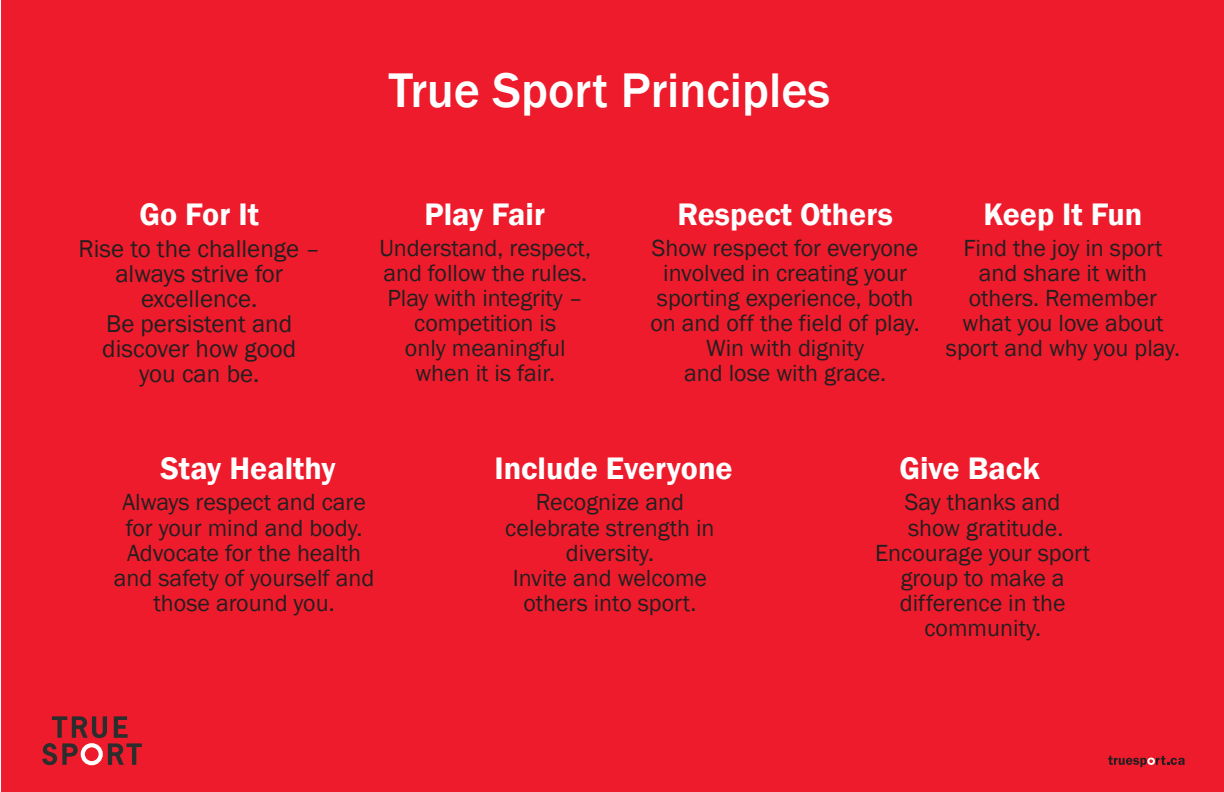
<style>
.page{position:relative;width:1224px;height:792px;background:#fff}
.page>*{position:absolute;margin:0;border:0;box-sizing:border-box;transform-origin:0 0}
.t1{font:500 50px "Franklin Gothic";color:#fff}
.t2{font:600 32px "Franklin Gothic";color:#fff}
.t3{font:25px/25px "Franklin Gothic";color:#231f20;text-align:center}
.t4{font:24px/25px "Franklin Gothic";color:#231f20;text-align:center}
</style>
<div class="page">
<div style="left:2px;top:0;width:1222px;height:791px;background:#ee1b2c"></div>
<svg style="left:42px;top:716px;width:100px;height:49px"></svg>
<div style="left:81px;top:743px;width:22px;height:22px;border:4px solid #fff;border-radius:50%"></div>
<svg style="left:1108px;top:756px;width:77px;height:11px"></svg>
<h1 class="t1" style="left:389px;top:59px;width:443px">True Sport Principles</h1>
<h2 class="t2" style="left:140px;top:194px;width:121px">Go For It</h2>
<p class="t3" style="left:79px;top:237px;width:243px">Rise to the challenge – always strive for excellence.<br>Be persistent and discover how good<br>you can be.</p>
<h2 class="t2" style="left:424px;top:194px;width:122px">Play Fair</h2>
<p class="t4" style="left:380px;top:236px;width:213px">Understand, respect, and follow the rules.<br>Play with integrity – competition is<br>only meaningful when it is fair.</p>
<h2 class="t2" style="left:677px;top:194px;width:217px">Respect Others</h2>
<p class="t4" style="left:650px;top:236px;width:271px">Show respect for everyone involved in creating your sporting experience, both on and off the field of play.<br>Win with dignity<br>and lose with grace.</p>
<h2 class="t2" style="left:983px;top:194px;width:161px">Keep It Fun</h2>
<p class="t4" style="left:946px;top:236px;width:236px">Find the joy in sport and share it with others. Remember what you love about sport and why you play.</p>
<h2 class="t2" style="left:160px;top:449px;width:177px">Stay Healthy</h2>
<p class="t4" style="left:114px;top:491px;width:262px">Always respect and care for your mind and body.<br>Advocate for the health and safety of yourself and those around you.</p>
<h2 class="t2" style="left:494px;top:449px;width:240px">Include Everyone</h2>
<p class="t4" style="left:505px;top:491px;width:211px">Recognize and celebrate strength in diversity.<br>Invite and welcome others into sport.</p>
<h2 class="t2" style="left:899px;top:449px;width:142px">Give Back</h2>
<p class="t4" style="left:875px;top:491px;width:217px">Say thanks and<br>show gratitude.<br>Encourage your sport group to make a difference in the community.</p>
</div>
